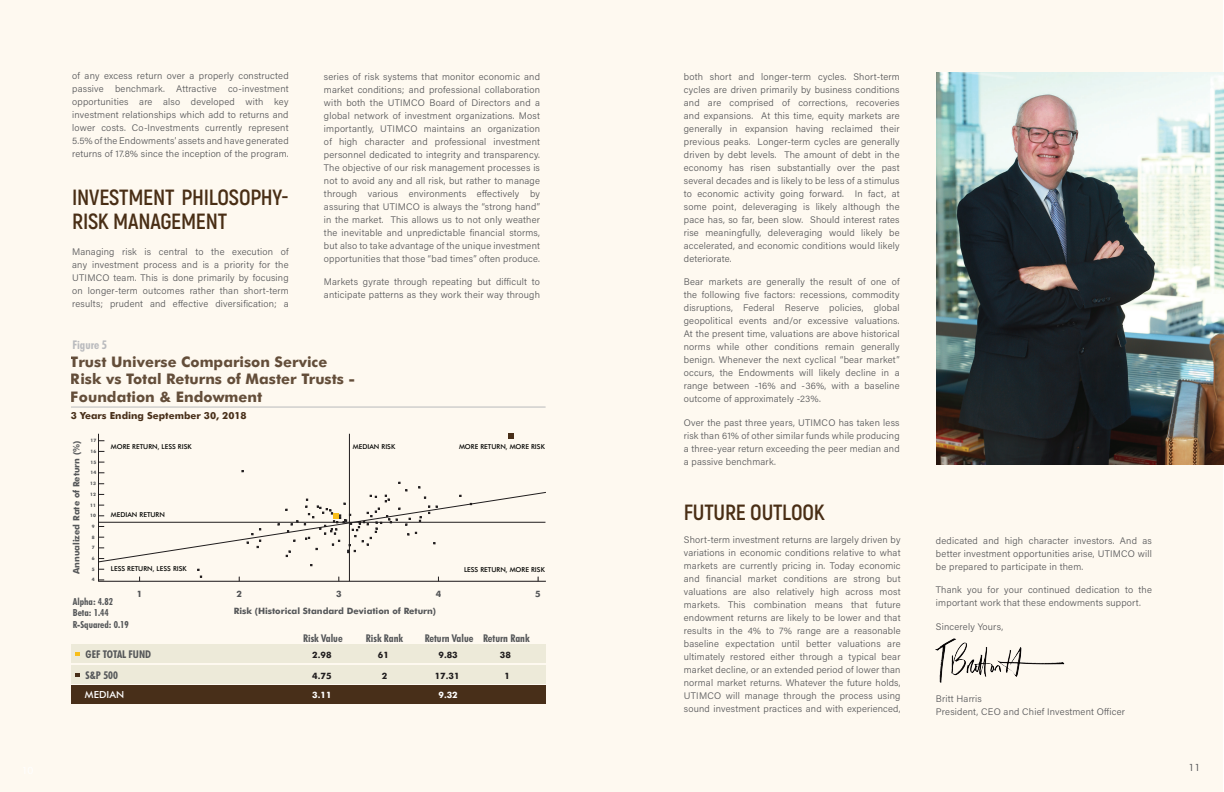
<style>
.page{position:relative;width:1224px;height:792px;background:#fff}
.page>*{position:absolute;margin:0;border:0;box-sizing:border-box;transform-origin:0 0}
.t1{font:700 22px/24px "Akrobat";letter-spacing:-.01em;color:#492e15}
.t2{font:700 14.6px/17.5px "Futura BT";color:#482f19}
.t3{font:700 condensed 12px "Futura BT";color:#babbbe}
.t4{font:700 condensed 10.7px "Futura BT";color:#555759}
.t5{font:700 condensed 10.7px/20.6px "Futura BT";color:#555759;scale:1.04 1}
.t6{font:10px "Futura BT";color:#545557}
.t7{font:700 condensed 9.7px/11.7px "Futura BT";color:#555759}
.t8{font:700 9.7px "Futura BT";color:#482f19}
.t9{font:500 9.7px "Futura BT";color:#fff;scale:1.04 1}
.t10{font:300 9.5px/13px "Acumin Pro";letter-spacing:.02em;color:#545557;text-align:justify}
.t11{font:700 8.8px "Futura BT";color:#555759}
.t12{font:700 8.8px "Futura BT";color:#201d1e}
.t13{font:700 8.8px "Futura BT";color:#fff}
.t14{font:500 6.8px "Futura BT";color:#040503}
.t15{font:700 4.6px "Futura BT";color:#555759}
</style>
<div class="page">
<div style="left:0;top:0;width:1223px;height:792px;background:#fef9f0"></div>
<hr style="left:71px;top:407px;width:475px;height:1px;background:#b8babc">
<hr style="left:98px;top:581px;width:448px;height:1px;background:#231f20">
<hr style="left:98px;top:434px;width:1px;height:147px;background:#231f20">
<svg style="left:508px;top:434px;width:6px;height:5px"></svg>
<div style="left:71px;top:665px;width:474px;height:18px;background:#edead9"></div>
<div style="left:71px;top:644px;width:474px;height:19px;background:#edead9"></div>
<div style="left:71px;top:685px;width:474px;height:19px;background:#482f19"></div>
<svg style="left:76px;top:673px;width:4px;height:4px"></svg>
<svg style="left:76px;top:652px;width:4px;height:4px"></svg>
<hr style="left:349px;top:434px;width:1px;height:147px;background:#201d1e">
<svg style="left:99px;top:482px;width:447px;height:99px"></svg>
<img style="left:935px;top:638px;width:130px;height:45px">
<img style="left:936px;top:73px;width:288px;height:391px">
<p class="t10" style="left:72px;top:68px;width:218px">of any excess return over a properly constructed passive benchmark. Attractive co-investment opportunities are also developed with key investment relationships which add to returns and lower costs. Co-Investments currently represent 5.5% of the Endowments’ assets and have generated returns of 17.8% since the inception of the program.</p>
<h1 class="t1" style="left:72px;top:185px;width:218px">INVESTMENT PHILOSOPHY-<br>RISK MANAGEMENT</h1>
<p class="t10" style="left:72px;top:244px;width:218px">Managing risk is central to the execution of any investment process and is a priority for the UTIMCO team. This is done primarily by focusing on longer-term outcomes rather than short-term results; prudent and effective diversification; a</p>
<p class="t3" style="left:72px;top:337px;width:36px">Figure 5</p>
<p class="t10" style="left:324px;top:70px;width:218px">series of risk systems that monitor economic and market conditions; and professional collaboration with both the UTIMCO Board of Directors and a global network of investment organizations. Most importantly, UTIMCO maintains an organization of high character and professional investment personnel dedicated to integrity and transparency.<br>The objective of our risk management processes is not to avoid any and all risk, but rather to manage through various environments effectively by assuring that UTIMCO is always the “strong hand” in the market. This allows us to not only weather the inevitable and unpredictable financial storms, but also to take advantage of the unique investment opportunities that those “bad times” often produce.</p>
<p class="t10" style="left:324px;top:275px;width:217px">Markets gyrate through repeating but difficult to anticipate patterns as they work their way through</p>
<h2 class="t2" style="left:71px;top:353px;width:286px">Trust Universe Comparison Service<br>Risk vs Total Returns of Master Trusts -<br>Foundation &amp; Endowment</h2>
<p class="t8" style="left:71px;top:410px;width:177px">3 Years Ending September 30, 2018</p>
<p class="t11" style="left:71px;top:574px;width:135px;rotate:-90deg">Annualized Rate of Return (%)</p>
<p class="t15" style="left:91px;top:438px;width:7px">17</p>
<p class="t15" style="left:91px;top:448px;width:7px">16</p>
<p class="t15" style="left:91px;top:459px;width:7px">15</p>
<p class="t15" style="left:91px;top:470px;width:7px">14</p>
<p class="t15" style="left:90px;top:481px;width:7px">13</p>
<p class="t15" style="left:90px;top:491px;width:7px">12</p>
<p class="t15" style="left:90px;top:502px;width:7px">11</p>
<p class="t15" style="left:90px;top:513px;width:7px">10</p>
<p class="t15" style="left:92px;top:523px;width:4px">9</p>
<p class="t15" style="left:92px;top:534px;width:4px">8</p>
<p class="t15" style="left:92px;top:545px;width:4px">7</p>
<p class="t15" style="left:92px;top:556px;width:4px">6</p>
<p class="t15" style="left:92px;top:566px;width:4px">5</p>
<p class="t15" style="left:92px;top:577px;width:4px">4</p>
<p class="t14" style="left:111px;top:442px;width:82px">MORE RETURN, LESS RISK</p>
<p class="t14" style="left:111px;top:510px;width:56px">MEDIAN RETURN</p>
<p class="t14" style="left:111px;top:564px;width:78px">LESS RETURN, LESS RISK</p>
<p class="t14" style="left:353px;top:442px;width:44px">MEDIAN RISK</p>
<p class="t14" style="left:459px;top:442px;width:87px">MORE RETURN, MORE RISK</p>
<p class="t14" style="left:464px;top:566px;width:82px">LESS RETURN, MORE RISK</p>
<p class="t7" style="left:73px;top:595px;width:57px">Alpha: 4.82<br>Beta: 1.44<br>R-Squared: 0.19</p>
<p class="t11" style="left:137px;top:588px;width:7px">1</p>
<p class="t11" style="left:236px;top:588px;width:7px">2</p>
<p class="t11" style="left:336px;top:588px;width:7px">3</p>
<p class="t11" style="left:436px;top:588px;width:7px">4</p>
<p class="t11" style="left:535px;top:588px;width:7px">5</p>
<p class="t11" style="left:234px;top:605px;width:204px">Risk (Historical Standard Deviation of Return)</p>
<p class="t5" style="left:86px;top:644px;width:65px">GEF TOTAL FUND<br>S&amp;P 500</p>
<p class="t4" style="left:303px;top:632px;width:41px">Risk Value</p>
<p class="t4" style="left:366px;top:632px;width:39px">Risk Rank</p>
<p class="t4" style="left:425px;top:632px;width:106px">Return Value Return Rank</p>
<p class="t12" style="left:312px;top:649px;width:21px">2.98</p>
<p class="t12" style="left:312px;top:670px;width:21px">4.75</p>
<p class="t12" style="left:438px;top:649px;width:21px">9.83</p>
<p class="t12" style="left:500px;top:649px;width:13px">38</p>
<p class="t12" style="left:435px;top:670px;width:26px">17.31</p>
<p class="t12" style="left:378px;top:649px;width:13px">61</p>
<p class="t12" style="left:382px;top:670px;width:7px">2</p>
<p class="t12" style="left:505px;top:670px;width:7px">1</p>
<p class="t9" style="left:85px;top:689px;width:39px">MEDIAN</p>
<p class="t13" style="left:312px;top:689px;width:21px">3.11</p>
<p class="t13" style="left:438px;top:689px;width:21px">9.32</p>
<p class="t10" style="left:684px;top:70px;width:217px">both short and longer-term cycles. Short-term cycles are driven primarily by business conditions and are comprised of corrections, recoveries and expansions. At this time, equity markets are generally in expansion having reclaimed their previous peaks. Longer-term cycles are generally driven by debt levels. The amount of debt in the economy has risen substantially over the past several decades and is likely to be less of a stimulus to economic activity going forward. In fact, at some point, deleveraging is likely although the pace has, so far, been slow. Should interest rates rise meaningfully, deleveraging would likely be accelerated, and economic conditions would likely deteriorate.</p>
<p class="t10" style="left:684px;top:275px;width:217px">Bear markets are generally the result of one of the following five factors: recessions, commodity disruptions, Federal Reserve policies, global geopolitical events and/or excessive valuations.<br>At the present time, valuations are above historical norms while other conditions remain generally benign. Whenever the next cyclical “bear market” occurs, the Endowments will likely decline in a range between -16% and -36%, with a baseline outcome of approximately -23%.</p>
<p class="t10" style="left:684px;top:416px;width:217px">Over the past three years, UTIMCO has taken less risk than 61% of other similar funds while producing a three-year return exceeding the peer median and a passive benchmark.</p>
<h1 class="t1" style="left:684px;top:500px;width:143px">FUTURE OUTLOOK</h1>
<p class="t10" style="left:684px;top:533px;width:218px">Short-term investment returns are largely driven by variations in economic conditions relative to what markets are currently pricing in. Today economic and financial market conditions are strong but valuations are also relatively high across most markets. This combination means that future endowment returns are likely to be lower and that results in the 4% to 7% range are a reasonable baseline expectation until better valuations are ultimately restored either through a typical bear market decline, or an extended period of lower than normal market returns. Whatever the future holds, UTIMCO will manage through the process using sound investment practices and with experienced,</p>
<p class="t10" style="left:936px;top:533px;width:217px">dedicated and high character investors. And as better investment opportunities arise, UTIMCO will be prepared to participate in them.</p>
<p class="t10" style="left:936px;top:583px;width:218px">Thank you for your continued dedication to the important work that these endowments support.</p>
<p class="t10" style="left:936px;top:620px;width:69px">Sincerely Yours,</p>
<p class="t10" style="left:936px;top:691px;width:191px">Britt Harris<br>President, CEO and Chief Investment Officer</p>
<p class="t6" style="left:1188px;top:761px;width:13px">11</p>
</div>
